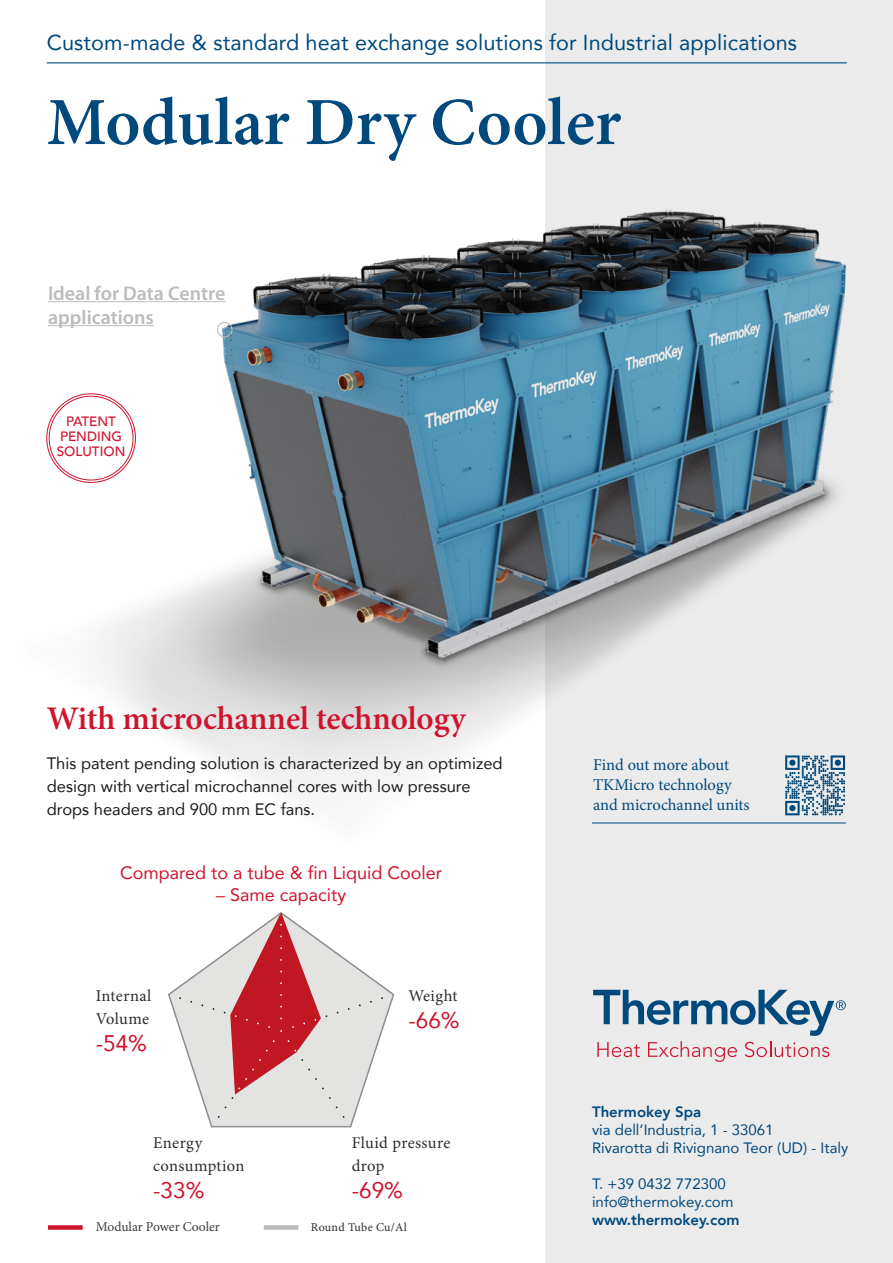
<style>
.page{position:relative;width:893px;height:1263px;background:#fff}
.page>*{position:absolute;margin:0;border:0;box-sizing:border-box;transform-origin:0 0}
.t1{font:600 67.5px "Minion Pro";letter-spacing:.005em;color:#00497c}
.t2{font:600 33px "Minion Pro";letter-spacing:-.005em;color:#ce132d}
.t3{font:22.5px "Avenir";color:#ce132d}
.t4{font:21.6px "Avenir";letter-spacing:.005em;color:#00497c}
.t5{font:600 19.95px/24px "Myriad Pro";color:#bdbcbc}
.t6{font:18px "Avenir";color:#ce132d}
.t7{font:16.5px/23.2px "Avenir";color:#1d1d1b}
.t8{font:16.5px/22.5px "Minion Pro";letter-spacing:.02em;color:#2e2d2c}
.t9{font:16.5px/19.8px "Minion Pro";letter-spacing:-.005em;color:#00497c}
.t10{font:15px/18px "Avenir";color:#00497c}
.t11{font:800 15px "Avenir";color:#00497c}
.t12{font:500 13.5px/15px "Avenir";color:#ce132d;text-align:center}
.t13{font:13.5px "Minion Pro";color:#3c3c3b}
.t14{font:12px "Minion Pro";letter-spacing:.02em;color:#2e2d2c}
</style>
<div class="page">
<div style="left:545px;top:0;width:348px;height:1263px;background:#ecebeb"></div>
<img style="left:46px;top:209px;width:801px;height:614px">
<hr style="left:48px;top:301px;width:177px;height:1px;background:#bdbcbc">
<hr style="left:48px;top:325px;width:106px;height:1px;background:#bdbcbc">
<div style="left:217px;top:322px;width:16px;height:15px;border:1px solid #bdbcbc;border-radius:50%"></div>
<svg style="left:593px;top:990px;width:253px;height:72px"></svg>
<hr style="left:47px;top:62px;width:800px;height:1px;background:#00497c">
<hr style="left:592px;top:823px;width:254px;height:1px;background:#00497c">
<svg style="left:785px;top:755px;width:60px;height:60px"></svg>
<svg style="left:168px;top:948px;width:226px;height:179px"></svg>
<svg style="left:224px;top:912px;width:107px;height:187px;background:#d58b8f"></svg>
<div style="left:48px;top:1225px;width:35px;height:5px;background:#ce132d"></div>
<div style="left:264px;top:1225px;width:34px;height:5px;background:#bdbcbc"></div>
<h3 class="t4" style="left:47px;top:25px;width:752px">Custom-made &amp; standard heat exchange solutions for Industrial applications</h3>
<h1 class="t1" style="left:47px;top:76px;width:576px">Modular Dry Cooler</h1>
<p class="t5" style="left:48px;top:280px;width:179px">Ideal for Data Centre applications</p>
<p class="t12" style="left:57px;top:413px;width:70px">PATENT<br>PENDING<br>SOLUTION</p>
<h2 class="t2" style="left:47px;top:696px;width:420px">With microchannel technology</h2>
<p class="t7" style="left:47px;top:751px;width:457px">This patent pending solution is characterized by an optimized design with vertical microchannel cores with low pressure drops headers and 900 mm EC fans.</p>
<p class="t6" style="left:120px;top:858px;width:324px">Compared to a tube &amp; fin Liquid Cooler</p>
<p class="t6" style="left:216px;top:880px;width:132px">– Same capacity</p>
<p class="t8" style="left:96px;top:985px;width:57px">Internal<br>Volume</p>
<h3 class="t3" style="left:96px;top:1025px;width:53px">-54%</h3>
<p class="t8" style="left:408px;top:985px;width:51px">Weight</p>
<h3 class="t3" style="left:408px;top:1002px;width:53px">-66%</h3>
<p class="t8" style="left:352px;top:1132px;width:100px">Fluid pressure drop</p>
<h3 class="t3" style="left:352px;top:1172px;width:53px">-69%</h3>
<p class="t8" style="left:153px;top:1132px;width:93px">Energy consumption</p>
<h3 class="t3" style="left:153px;top:1172px;width:53px">-33%</h3>
<p class="t13" style="left:96px;top:1218px;width:126px">Modular Power Cooler</p>
<p class="t14" style="left:311px;top:1219px;width:98px">Round Tube Cu/Al</p>
<p class="t9" style="left:593px;top:755px;width:158px">Find out more about<br>TKMicro technology and microchannel units</p>
<p class="t11" style="left:592px;top:1100px;width:111px">Thermokey Spa</p>
<p class="t10" style="left:592px;top:1120px;width:258px">via dell’Industria, 1 - 33061<br>Rivarotta di Rivignano Teor (UD) - Italy</p>
<p class="t10" style="left:592px;top:1174px;width:143px">T. +39 0432 772300 info@thermokey.com</p>
<p class="t11" style="left:592px;top:1208px;width:149px">www.thermokey.com</p>
</div>
